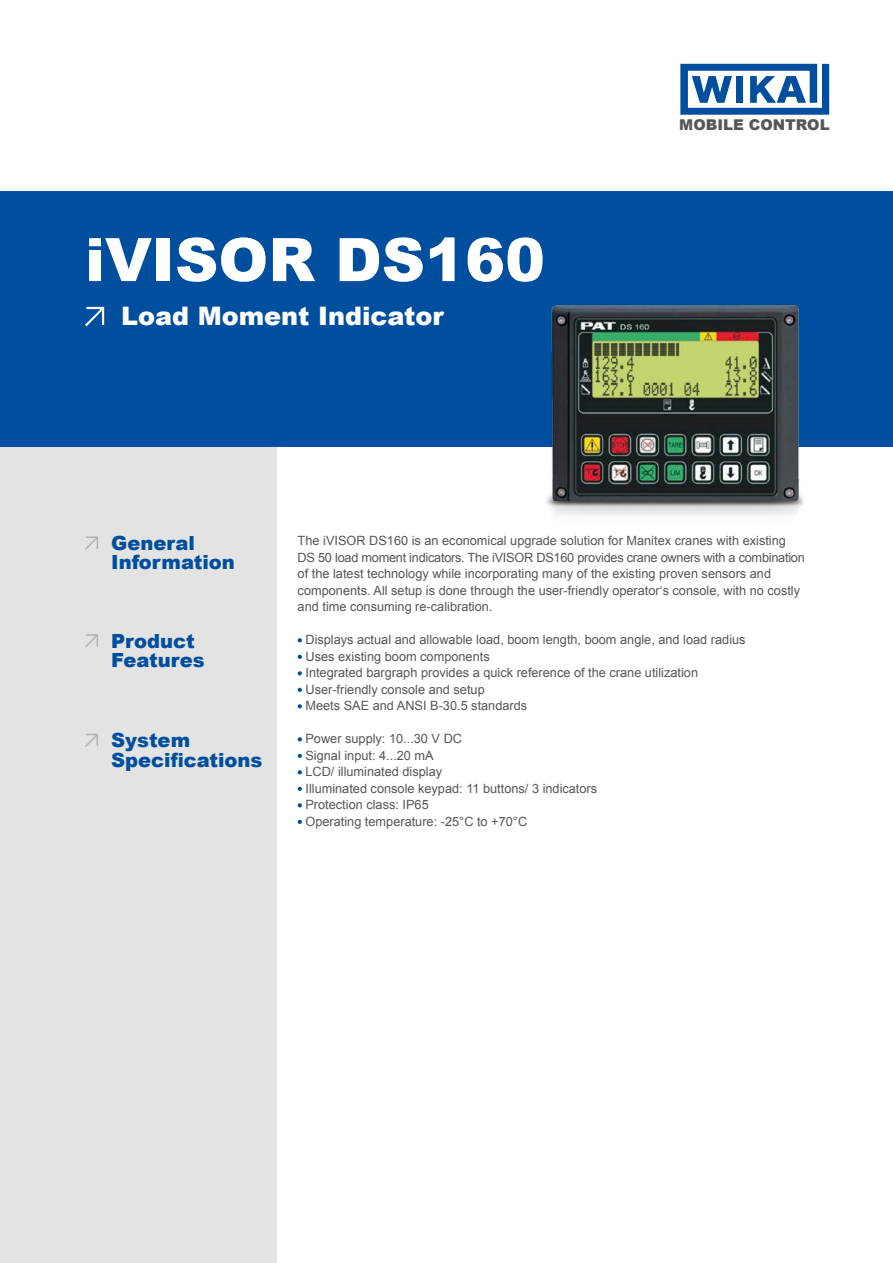
<style>
.page{position:relative;width:893px;height:1263px;background:#fff}
.page>*{position:absolute;margin:0;border:0;box-sizing:border-box;transform-origin:0 0}
.t1{font:900 60px "Arial";color:#fff}
.t2{font:900 25.5px "Arial";color:#fff}
.t3{font:900 19.5px/19.5px "Arial";color:#004e9e}
.t4{font:900 14.85px "Arial";color:#565656}
.t5{font:12.75px/16.5px "Arial";color:#565656}
</style>
<div class="page">
<div style="left:0;top:446px;width:276px;height:817px;background:#e3e3e3"></div>
<div style="left:0;top:191px;width:893px;height:255px;background:#004e9e"></div>
<svg style="left:85px;top:307px;width:19px;height:19px"></svg>
<svg style="left:85px;top:536px;width:13px;height:14px"></svg>
<svg style="left:85px;top:634px;width:13px;height:13px"></svg>
<svg style="left:85px;top:734px;width:13px;height:13px"></svg>
<svg style="left:298px;top:638px;width:4px;height:4px"></svg>
<svg style="left:298px;top:655px;width:4px;height:4px"></svg>
<svg style="left:298px;top:671px;width:4px;height:4px"></svg>
<svg style="left:298px;top:688px;width:4px;height:4px"></svg>
<svg style="left:298px;top:704px;width:4px;height:4px"></svg>
<svg style="left:298px;top:737px;width:4px;height:4px"></svg>
<svg style="left:298px;top:754px;width:4px;height:4px"></svg>
<svg style="left:298px;top:770px;width:4px;height:4px"></svg>
<svg style="left:298px;top:787px;width:4px;height:4px"></svg>
<svg style="left:298px;top:803px;width:4px;height:4px"></svg>
<svg style="left:298px;top:820px;width:4px;height:4px"></svg>
<svg style="left:680px;top:64px;width:149px;height:51px"></svg>
<img style="left:542px;top:305px;width:268px;height:211px">
<p class="t1" style="left:85px;top:216px;width:462px">iVISOR DS160</p>
<p class="t2" style="left:121px;top:297px;width:324px">Load Moment Indicator</p>
<p class="t4" style="left:679px;top:114px;width:152px">MOBILE CONTROL</p>
<p class="t3" style="left:111px;top:532px;width:125px">General<br>Information</p>
<p class="t3" style="left:111px;top:630px;width:95px">Product<br>Features</p>
<p class="t3" style="left:111px;top:730px;width:153px">System<br>Specifications</p>
<p class="t5" style="left:298px;top:532px;width:509px">The iVISOR DS160 is an economical upgrade solution for Manitex cranes with existing DS 50 load moment indicators. The iVISOR DS160 provides crane owners with a combination of the latest technology while incorporating many of the existing proven sensors and components. All setup is done through the user-friendly operator‘s console, with no costly and time consuming re-calibration.</p>
<p class="t5" style="left:305px;top:631px;width:442px">Displays actual and allowable load, boom length, boom angle, and load radius</p>
<p class="t5" style="left:305px;top:648px;width:186px">Uses existing boom components</p>
<p class="t5" style="left:305px;top:664px;width:394px">Integrated bargraph provides a quick reference of the crane utilization</p>
<p class="t5" style="left:305px;top:681px;width:181px">User-friendly console and setup</p>
<p class="t5" style="left:305px;top:697px;width:223px">Meets SAE and ANSI B-30.5 standards</p>
<p class="t5" style="left:305px;top:730px;width:158px">Power supply: 10...30 V DC</p>
<p class="t5" style="left:305px;top:747px;width:130px">Signal input: 4...20 mA</p>
<p class="t5" style="left:305px;top:763px;width:138px">LCD/ illuminated display</p>
<p class="t5" style="left:305px;top:780px;width:293px">Illuminated console keypad: 11 buttons/ 3 indicators</p>
<p class="t5" style="left:305px;top:796px;width:125px">Protection class: IP65</p>
<p class="t5" style="left:305px;top:813px;width:223px">Operating temperature: -25°C to +70°C</p>
</div>
